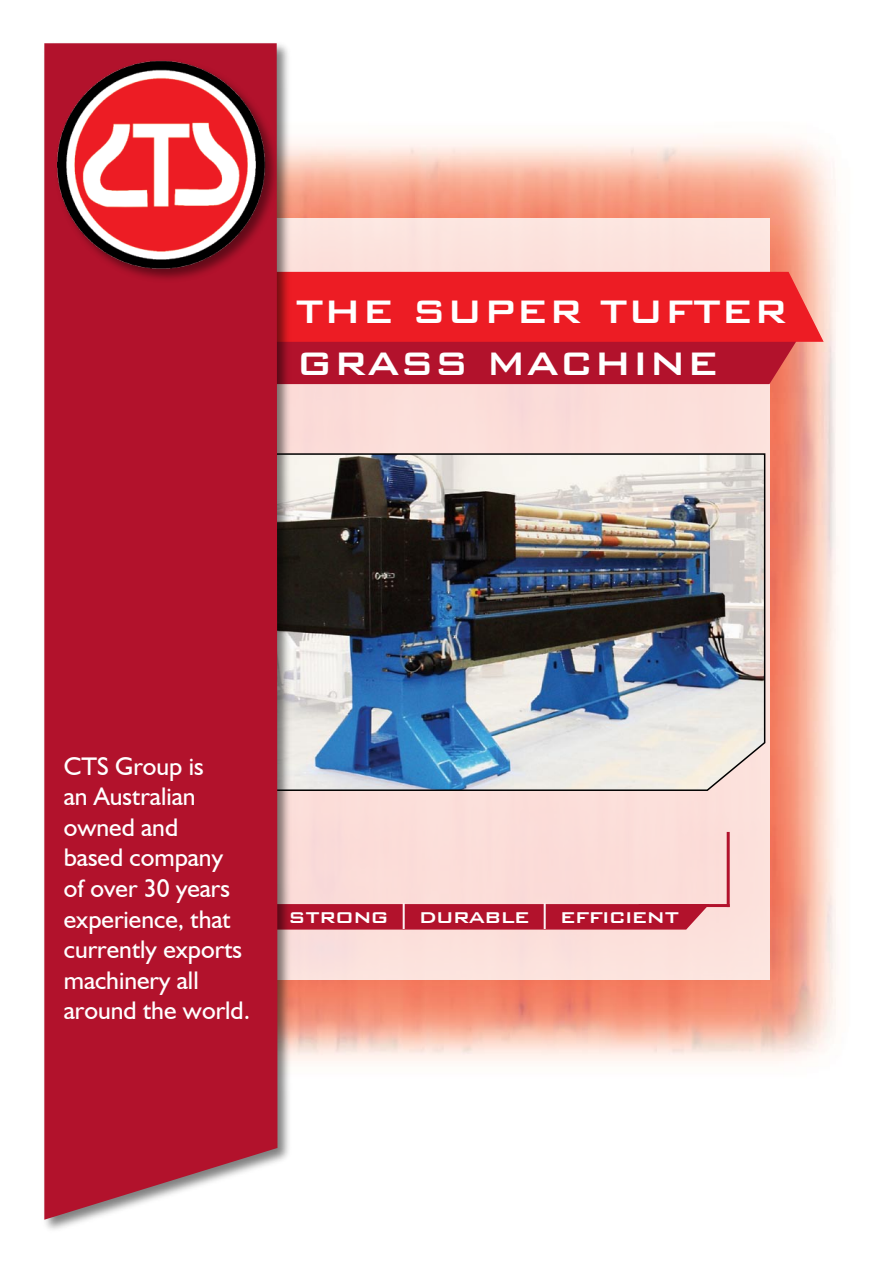
<style>
.page{position:relative;width:893px;height:1263px;background:#fff}
.page>*{position:absolute;margin:0;border:0;box-sizing:border-box;transform-origin:0 0}
.t1{font:500 43.5px/52.2px "Bank Gothic BT";color:#fff}
.t2{font:25.5px/30.6px "Humanist 521 BT";color:#fff}
.t3{font:500 25.5px "Bank Gothic BT";letter-spacing:-.02em;color:#fff}
</style>
<div class="page">
<img style="left:294px;top:138px;width:544px;height:923px">
<div style="left:189px;top:219px;width:581px;height:761px;background:#fcdfda"></div>
<div style="left:294px;top:342px;width:503px;height:42px;background:#b2122c"></div>
<div style="left:294px;top:272px;width:530px;height:70px;background:#ed1c24"></div>
<div style="left:294px;top:904px;width:415px;height:25px;background:#b2122c"></div>
<hr style="left:639px;top:904px;width:91px;height:3px;background:#b2122c">
<hr style="left:727px;top:832px;width:3px;height:75px;background:#b2122c">
<img style="left:294px;top:453px;width:472px;height:338px">
<div style="left:42px;top:41px;width:252px;height:1194px;background:#000;opacity:.5"></div>
<div style="left:44px;top:43px;width:233px;height:1177px;background:#b2122c"></div>
<img style="left:46px;top:48px;width:236px;height:239px">
<h1 class="t1" style="left:296px;top:284px;width:494px">THE SUPER TUFTER<br>GRASS MACHINE</h1>
<p class="t2" style="left:64px;top:750px;width:188px">CTS Group is<br>an Australian owned and<br>based company<br>of over 30 years experience, that currently exports machinery all around the world.</p>
<p class="t3" style="left:289px;top:902px;width:393px">strong | durable | efficient</p>
</div>
